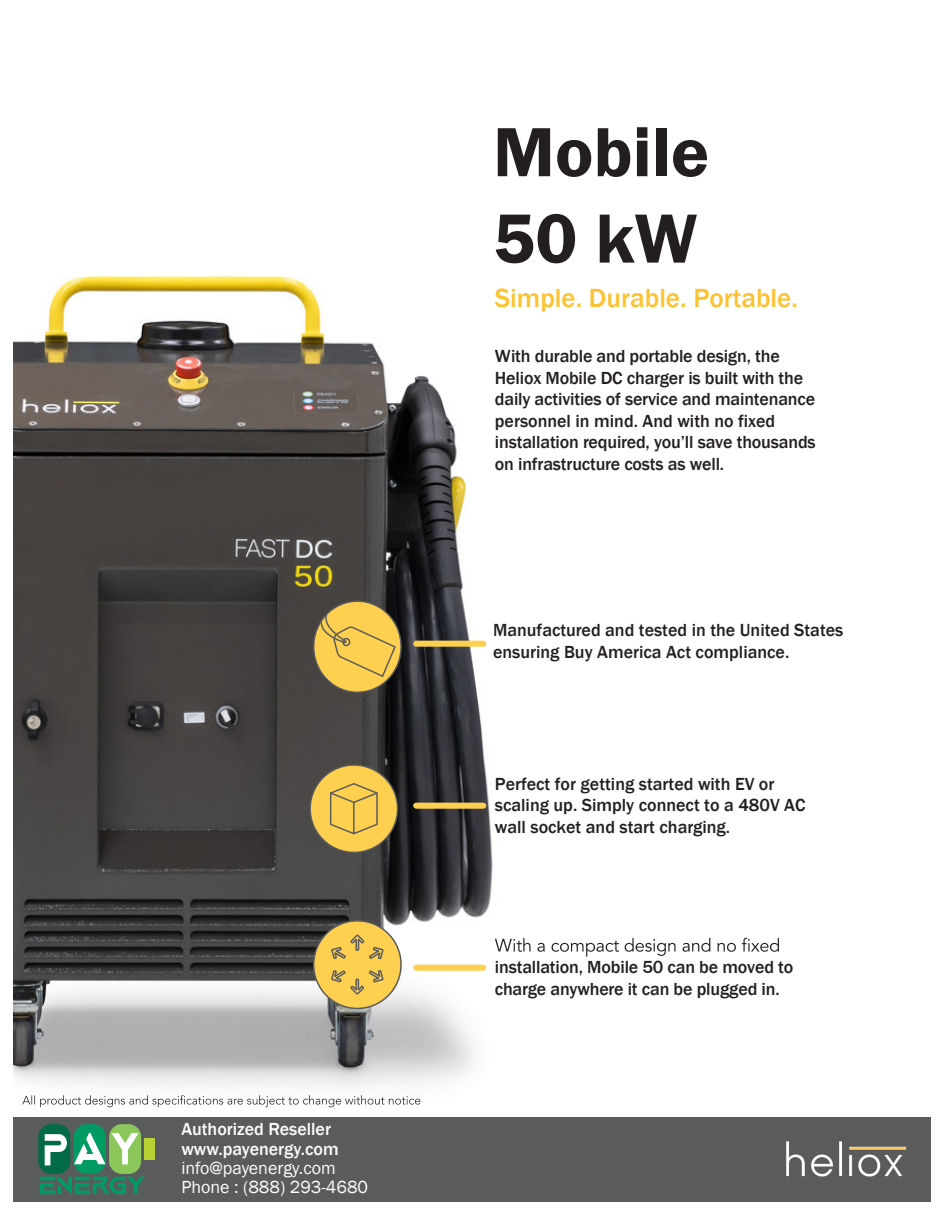
<style>
.page{position:relative;width:945px;height:1215px;background:#fff}
.page>*{position:absolute;margin:0;border:0;box-sizing:border-box;transform-origin:0 0}
.t1{font:600 72px/86.4px "Franklin Gothic";color:#231f20}
.t2{font:500 27px "Franklin Gothic";color:#fcc230}
.t3{font:500 18px/21.6px "Franklin Gothic";letter-spacing:-.01em;color:#231f20}
.t4{font:18px/19.5px "Franklin Gothic";color:#fcfcfc}
.t5{font:500 18px/19.5px "Franklin Gothic";color:#fcfcfc}
</style>
<div class="page">
<img style="left:14px;top:276px;width:479px;height:832px">
<div style="left:14px;top:1117px;width:918px;height:85px;background:#5a5b5d"></div>
<div style="left:310px;top:765px;width:88px;height:87px;background:#ffd04f;border-radius:50%"></div>
<div style="left:309px;top:764px;width:89px;height:89px;border:2px solid #5a5b5d;border-radius:50%"></div>
<svg style="left:495px;top:938px;width:284px;height:19px"></svg>
<div style="left:314px;top:921px;width:87px;height:87px;background:#ffd04f;border-radius:50%"></div>
<div style="left:313px;top:920px;width:89px;height:89px;border:2px solid #5a5b5d;border-radius:50%"></div>
<img style="left:786px;top:1117px;width:146px;height:84px">
<div style="left:314px;top:601px;width:87px;height:91px;background:#ffd04f;border-radius:50%"></div>
<div style="left:313px;top:600px;width:89px;height:93px;border:2px solid #5a5b5d;border-radius:50%"></div>
<svg style="left:320px;top:613px;width:77px;height:65px"></svg>
<div style="left:413px;top:641px;width:73px;height:6px;border:2px solid #ffd04f;border-radius:2px"></div>
<div style="left:413px;top:803px;width:73px;height:6px;border:2px solid #ffd04f;border-radius:2px"></div>
<div style="left:413px;top:965px;width:73px;height:6px;border:2px solid #ffd04f;border-radius:2px"></div>
<svg style="left:330px;top:783px;width:48px;height:52px"></svg>
<svg style="left:331px;top:934px;width:53px;height:61px"></svg>
<svg style="left:22px;top:1095px;width:398px;height:12px"></svg>
<div style="left:109px;top:1124px;width:32px;height:50px;background:#8cc75c;border-radius:13px"></div>
<div style="left:145px;top:1138px;width:10px;height:22px;background:#b7d333"></div>
<div style="left:38px;top:1124px;width:32px;height:50px;background:#006b44;border-radius:13px"></div>
<div style="left:74px;top:1124px;width:32px;height:50px;background:#009b62;border-radius:13px"></div>
<svg style="left:45px;top:1134px;width:22px;height:31px"></svg>
<svg style="left:74px;top:1133px;width:31px;height:31px"></svg>
<svg style="left:111px;top:1133px;width:28px;height:31px"></svg>
<svg style="left:40px;top:1177px;width:104px;height:17px"></svg>
<div style="left:81px;top:1154px;width:16px;height:6px;background:#fff"></div>
<p class="t5" style="left:181px;top:1119px;width:159px">Authorized Reseller www.payenergy.com</p>
<p class="t4" style="left:181px;top:1159px;width:188px">info@payenergy.com<br>Phone : (888) 293-4680</p>
<h1 class="t1" style="left:493px;top:110px;width:218px">Mobile<br>50 kW</h1>
<h2 class="t2" style="left:495px;top:281px;width:305px">Simple. Durable. Portable.</h2>
<p class="t3" style="left:495px;top:345px;width:322px">With durable and portable design, the Heliox Mobile DC charger is built with the daily activities of service and maintenance personnel in mind. And with no fixed installation required, you’ll save thousands on infrastructure costs as well.</p>
<p class="t3" style="left:493px;top:619px;width:352px">Manufactured and tested in the United States ensuring Buy America Act compliance.</p>
<p class="t3" style="left:495px;top:773px;width:312px">Perfect for getting started with EV or scaling up. Simply connect to a 480V AC wall socket and start charging.</p>
<p class="t3" style="left:495px;top:957px;width:300px">installation, Mobile 50 can be moved to charge anywhere it can be plugged in.</p>
</div>
